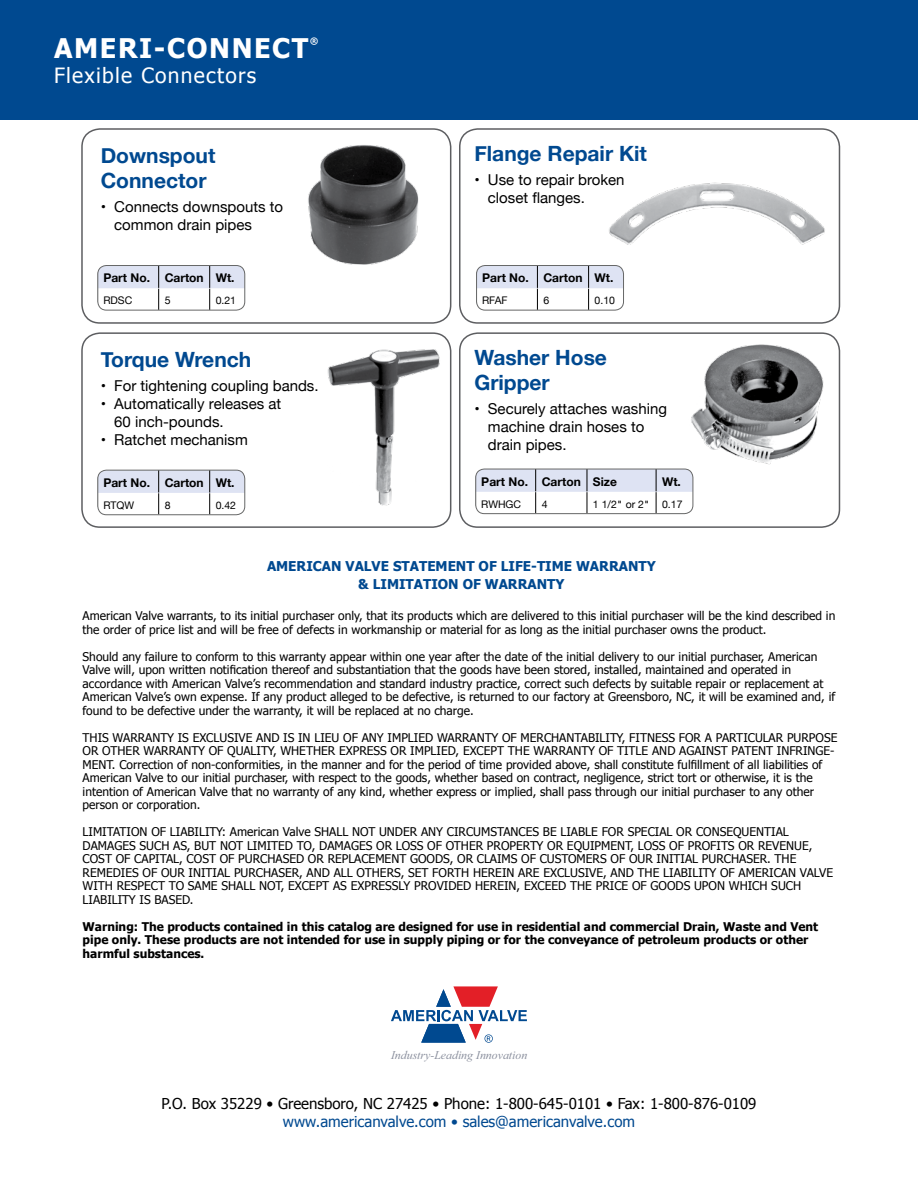
<style>
.page{position:relative;width:918px;height:1188px;background:#fff}
.page>*{position:absolute;margin:0;border:0;box-sizing:border-box;transform-origin:0 0}
.t1{font:700 27px "Tahoma";letter-spacing:.06em;color:#fff}
.t2{font:700 21px/25.2px "Helvetica Neue";color:#004990}
.t3{font:21px "Tahoma";letter-spacing:.06em;color:#fff}
.t4{font:15px/18px "Helvetica Neue";color:#000}
.t5{font:15px "Tahoma";color:#000}
.t6{font:15px "Tahoma";color:#004990}
.t7{font:700 13.5px/18px "Tahoma";color:#004990;text-align:center}
.t8{font:12px/13.5px "Tahoma";color:#000}
.t9{font:700 12px/13.5px "Tahoma";color:#000}
.t10{font:700 12px "Helvetica Neue";color:#000}
.t11{font:italic 11.85px "Times New Roman";color:#8b909e}
.t12{font:10.5px "Helvetica Neue";color:#000}
.t13{font:700 8.7px "Tahoma";color:#fff}
.s1{font-family:"Frutiger"}
</style>
<div class="page">
<svg style="left:391px;top:986px;width:136px;height:57px"></svg>
<div style="left:0;top:0;width:918px;height:120px;background:#004990"></div>
<div style="left:81px;top:332px;width:370px;height:196px;border:2px solid #5d5e61;border-radius:18px"></div>
<div style="left:81px;top:128px;width:370px;height:196px;border:2px solid #5d5e61;border-radius:18px"></div>
<div style="left:459px;top:332px;width:381px;height:196px;border:2px solid #5d5e61;border-radius:18px"></div>
<div style="left:459px;top:128px;width:381px;height:196px;border:2px solid #5d5e61;border-radius:18px"></div>
<svg style="left:476px;top:469px;width:217px;height:44px"></svg>
<div style="left:475px;top:469px;width:218px;height:45px;border:1px solid #666767;border-radius:9px"></div>
<svg style="left:98px;top:470px;width:147px;height:45px"></svg>
<div style="left:97px;top:470px;width:148px;height:45px;border:1px solid #666767;border-radius:9px"></div>
<svg style="left:99px;top:266px;width:146px;height:44px"></svg>
<div style="left:97px;top:265px;width:148px;height:46px;border:1px solid #666767;border-radius:9px"></div>
<svg style="left:477px;top:266px;width:147px;height:43px"></svg>
<div style="left:476px;top:265px;width:148px;height:46px;border:1px solid #666767;border-radius:9px"></div>
<img style="left:327px;top:349px;width:113px;height:157px">
<img style="left:308px;top:145px;width:111px;height:120px">
<img style="left:691px;top:344px;width:133px;height:121px">
<img style="left:609px;top:182px;width:216px;height:63px">
<h1 class="t1" style="left:54px;top:29px;width:256px">AMERI-CONNECT</h1>
<p class="t13" style="left:310px;top:35px;width:10px">®</p>
<h2 class="t3" style="left:54px;top:62px;width:204px">Flexible Connectors</h2>
<h2 class="t2" style="left:101px;top:143px;width:116px">Downspout<br>Connector</h2>
<p class="t4" style="left:114px;top:198px;width:170px;text-indent:-14px">• Connects downspouts to common drain pipes</p>
<p class="t10" style="left:103px;top:269px;width:133px">Part No. Carton Wt.</p>
<p class="t12" style="left:103px;top:293px;width:30px">RDSC</p>
<p class="t12" style="left:165px;top:293px;width:7px">5</p>
<p class="t12" style="left:216px;top:293px;width:22px">0.21</p>
<h2 class="t2" style="left:101px;top:347px;width:152px">Torque Wrench</h2>
<p class="t4" style="left:101px;top:377px;width:219px">• For tightening coupling bands.</p>
<p class="t4" style="left:114px;top:395px;width:168px;text-indent:-14px">• Automatically releases at<br>60 inch-pounds.</p>
<p class="t4" style="left:101px;top:431px;width:149px">• Ratchet mechanism</p>
<p class="t10" style="left:103px;top:473px;width:133px">Part No. Carton Wt.</p>
<p class="t12" style="left:103px;top:498px;width:32px">RTQW</p>
<p class="t12" style="left:165px;top:498px;width:7px">8</p>
<p class="t12" style="left:216px;top:498px;width:22px">0.42</p>
<h2 class="t2" style="left:474px;top:141px;width:174px">Flange Repair Kit</h2>
<p class="t4" style="left:488px;top:172px;width:138px;text-indent:-14px">• Use to repair broken closet flanges.</p>
<p class="t10" style="left:482px;top:269px;width:133px">Part No. Carton Wt.</p>
<p class="t12" style="left:482px;top:293px;width:27px">RFAF</p>
<p class="t12" style="left:543px;top:293px;width:7px">6</p>
<p class="t12" style="left:595px;top:293px;width:22px">0.10</p>
<h2 class="t2" style="left:474px;top:346px;width:134px">Washer Hose<br>Gripper</h2>
<p class="t4" style="left:488px;top:401px;width:181px;text-indent:-14px">• Securely attaches washing machine drain hoses to drain pipes.</p>
<p class="t10" style="left:481px;top:472px;width:137px">Part No. Carton Size</p>
<p class="t10" style="left:662px;top:472px;width:20px">Wt.</p>
<p class="t12" style="left:481px;top:496px;width:41px">RWHGC</p>
<p class="t12" style="left:542px;top:496px;width:7px">4</p>
<p class="t12" style="left:593px;top:496px;width:91px">1 1/2<span class="s1">"</span> or 2<span class="s1">"</span> 0.17</p>
<p class="t7" style="left:267px;top:556px;width:390px">AMERICAN VALVE STATEMENT OF LIFE-TIME WARRANTY &amp; LIMITATION OF WARRANTY</p>
<p class="t8" style="left:83px;top:609px;width:754px">American Valve warrants, to its initial purchaser only, that its products which are delivered to this initial purchaser will be the kind described in the order of price list and will be free of defects in workmanship or material for as long as the initial purchaser owns the product.</p>
<p class="t8" style="left:83px;top:649px;width:754px">Should any failure to conform to this warranty appear within one year after the date of the initial delivery to our initial purchaser, American Valve will, upon written notification thereof and substantiation that the goods have been stored, installed, maintained and operated in accordance with American Valve’s recommendation and standard industry practice, correct such defects by suitable repair or replacement at American Valve’s own expense. If any product alleged to be defective, is returned to our factory at Greensboro, NC, it will be examined and, if found to be defective under the warranty, it will be replaced at no charge.</p>
<p class="t8" style="left:83px;top:730px;width:756px">THIS WARRANTY IS EXCLUSIVE AND IS IN LIEU OF ANY IMPLIED WARRANTY OF MERCHANTABILITY, FITNESS FOR A PARTICULAR PURPOSE OR OTHER WARRANTY OF QUALITY, WHETHER EXPRESS OR IMPLIED, EXCEPT THE WARRANTY OF TITLE AND AGAINST PATENT INFRINGE-MENT. Correction of non-conformities, in the manner and for the period of time provided above, shall constitute fulfillment of all liabilities of American Valve to our initial purchaser, with respect to the goods, whether based on contract, negligence, strict tort or otherwise, it is the intention of American Valve that no warranty of any kind, whether express or implied, shall pass through our initial purchaser to any other person or corporation.</p>
<p class="t8" style="left:83px;top:825px;width:752px">LIMITATION OF LIABILITY: American Valve SHALL NOT UNDER ANY CIRCUMSTANCES BE LIABLE FOR SPECIAL OR CONSEQUENTIAL DAMAGES SUCH AS, BUT NOT LIMITED TO, DAMAGES OR LOSS OF OTHER PROPERTY OR EQUIPMENT, LOSS OF PROFITS OR REVENUE, COST OF CAPITAL, COST OF PURCHASED OR REPLACEMENT GOODS, OR CLAIMS OF CUSTOMERS OF OUR INITIAL PURCHASER. THE REMEDIES OF OUR INITIAL PURCHASER, AND ALL OTHERS, SET FORTH HEREIN ARE EXCLUSIVE, AND THE LIABILITY OF AMERICAN VALVE WITH RESPECT TO SAME SHALL NOT, EXCEPT AS EXPRESSLY PROVIDED HEREIN, EXCEED THE PRICE OF GOODS UPON WHICH SUCH LIABILITY IS BASED.</p>
<p class="t9" style="left:83px;top:919px;width:737px">Warning: The products contained in this catalog are designed for use in residential and commercial Drain, Waste and Vent pipe only. These products are not intended for use in supply piping or for the conveyance of petroleum products or other harmful substances.</p>
<p class="t11" style="left:391px;top:1047px;width:138px">Industry-Leading Innovation</p>
<p class="t5" style="left:162px;top:1093px;width:597px">P.O. Box 35229 • Greensboro, NC 27425 • Phone: 1-800-645-0101 • Fax: 1-800-876-0109</p>
<p class="t6" style="left:283px;top:1111px;width:354px">www.americanvalve.com • sales@americanvalve.com</p>
</div>
